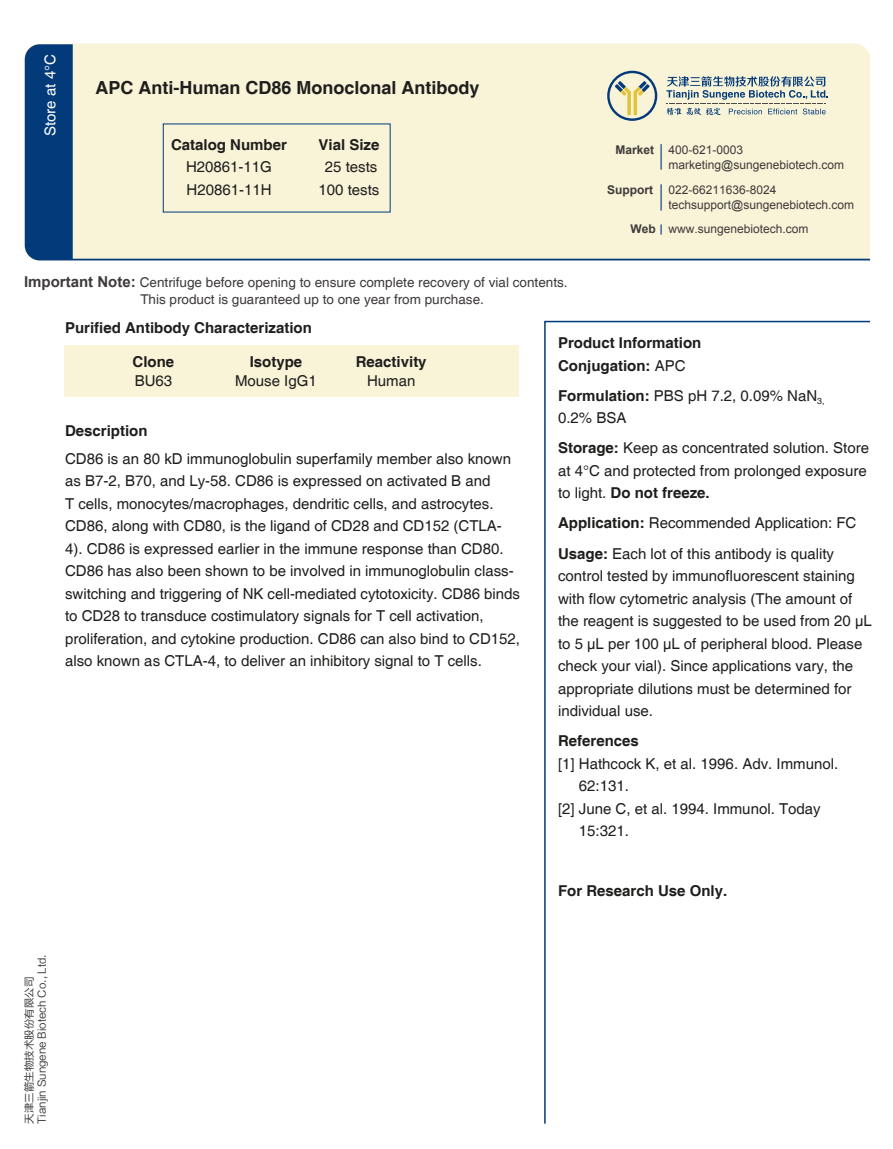
<style>
.page{position:relative;width:893px;height:1149px;background:#fff}
.page>*{position:absolute;margin:0;border:0;box-sizing:border-box;transform-origin:0 0}
.t1{font:700 18px "Helvetica";color:#1f1e1d}
.t2{font:15px/22.5px "Helvetica";color:#1f1e1d}
.t3{font:700 15px/22.5px "Helvetica";color:#1f1e1d}
.t4{font:15px "Helvetica";color:#fff}
.t5{font:13.5px/16.2px "Helvetica";color:#3d3a39}
.t6{font:12px/14.9px "Arial";color:#3d3a39}
.t7{font:700 12px "Arial";color:#3d3a39}
.t8{font:10.5px/12.6px "FZLTHK GBK1 0";color:#3d3a39}
.s1{font-family:"Arial";font-weight:700;font-size:15px}
.s2{font-weight:700}
.s3{font-weight:400}
</style>
<div class="page">
<div style="left:65px;top:344px;width:454px;height:52px;background:#f9f3d8"></div>
<svg style="left:544px;top:320px;width:327px;height:804px"></svg>
<svg style="left:25px;top:44px;width:845px;height:216px;background:#e5e4d0"></svg>
<p class="t4" style="left:42px;top:136px;width:83px;rotate:-90deg">Store at 4°C</p>
<p class="t1" style="left:95px;top:77px;width:386px">APC Anti-Human CD86 Monoclonal Antibody</p>
<p class="t3" style="left:171px;top:134px;width:117px">Catalog Number</p>
<p class="t2" style="left:186px;top:156px;width:87px">H20861-11G<br>H20861-11H</p>
<p class="t3" style="left:319px;top:134px;width:62px">Vial Size</p>
<p class="t2" style="left:319px;top:156px;width:62px;text-align:center">25 tests<br>100 tests</p>
<p class="t5" style="left:140px;top:275px;width:429px;text-indent:-116px"><span class="s1">Important Note:</span> Centrifuge before opening to ensure complete recovery of vial contents.<br>This product is guaranteed up to one year from purchase.</p>
<p class="t6" style="left:668px;top:142px;width:177px;text-indent:-53px"><span class="s2">Market</span> 400-621-0003 marketing@sungenebiotech.com</p>
<p class="t7" style="left:607px;top:182px;width:47px">Support</p>
<p class="t6" style="left:668px;top:182px;width:187px">022-66211636-8024 techsupport@sungenebiotech.com</p>
<p class="t6" style="left:630px;top:222px;width:180px"><span class="s2">Web</span> www.sungenebiotech.com</p>
<p class="t3" style="left:65px;top:317px;width:248px">Purified Antibody Characterization</p>
<p class="t3" style="left:133px;top:351px;width:43px">Clone</p>
<p class="t2" style="left:135px;top:370px;width:39px">BU63</p>
<p class="t3" style="left:65px;top:420px;width:84px">Description</p>
<p class="t3" style="left:250px;top:351px;width:54px">Isotype</p>
<p class="t2" style="left:235px;top:370px;width:83px">Mouse IgG1</p>
<p class="t3" style="left:356px;top:351px;width:72px">Reactivity</p>
<p class="t2" style="left:367px;top:370px;width:50px">Human</p>
<p class="t2" style="left:65px;top:447px;width:456px">CD86 is an 80 kD immunoglobulin superfamily member also known as B7-2, B70, and Ly-58. CD86 is expressed on activated B and<br>T cells, monocytes/macrophages, dendritic cells, and astrocytes.<br>CD86, along with CD80, is the ligand of CD28 and CD152 (CTLA-4). CD86 is expressed earlier in the immune response than CD80.<br>CD86 has also been shown to be involved in immunoglobulin class&shy;switching and triggering of NK cell-mediated cytotoxicity. CD86 binds to CD28 to transduce costimulatory signals for T cell activation, proliferation, and cytokine production. CD86 can also bind to CD152, also known as CTLA-4, to deliver an inhibitory signal to T cells.</p>
<p class="t8" style="left:23px;top:1123px;width:171px;rotate:-90deg">天津三箭生物技术股份有限公司<br>Tianjin Sungene Biotech Co., Ltd.</p>
<p class="t3" style="left:558px;top:332px;width:145px">Product Information<br>Conjugation: <span class="s3">APC</span></p>
<p class="t2" style="left:558px;top:385px;width:268px"><span class="s2">Formulation:</span> PBS pH 7.2, 0.09% NaN<sub>3,<br></sub>0.2% BSA</p>
<p class="t2" style="left:558px;top:437px;width:312px"><span class="s2">Storage:</span> Keep as concentrated solution. Store at 4°C and protected from prolonged exposure to light. <span class="s2">Do not freeze.</span></p>
<p class="t2" style="left:558px;top:508px;width:300px;line-height:30px"><span class="s2">Application:</span> Recommended Application: FC<br><span class="s2">Usage:</span> Each lot of this antibody is quality</p>
<p class="t2" style="left:558px;top:565px;width:315px">control tested by immunofluorescent staining with flow cytometric analysis (The amount of the reagent is suggested to be used from 20 µL to 5 µL per 100 µL of peripheral blood. Please check your vial). Since applications vary, the appropriate dilutions must be determined for individual use.</p>
<p class="t3" style="left:558px;top:730px;width:82px">References</p>
<p class="t2" style="left:558px;top:752px;width:282px">[1] Hathcock K, et al. 1996. Adv. Immunol.</p>
<p class="t2" style="left:579px;top:775px;width:52px">62:131.</p>
<p class="t2" style="left:558px;top:797px;width:264px">[2] June C, et al. 1994. Immunol. Today</p>
<p class="t2" style="left:579px;top:820px;width:52px">15:321.</p>
<p class="t3" style="left:558px;top:880px;width:171px">For Research Use Only.</p>
</div>
